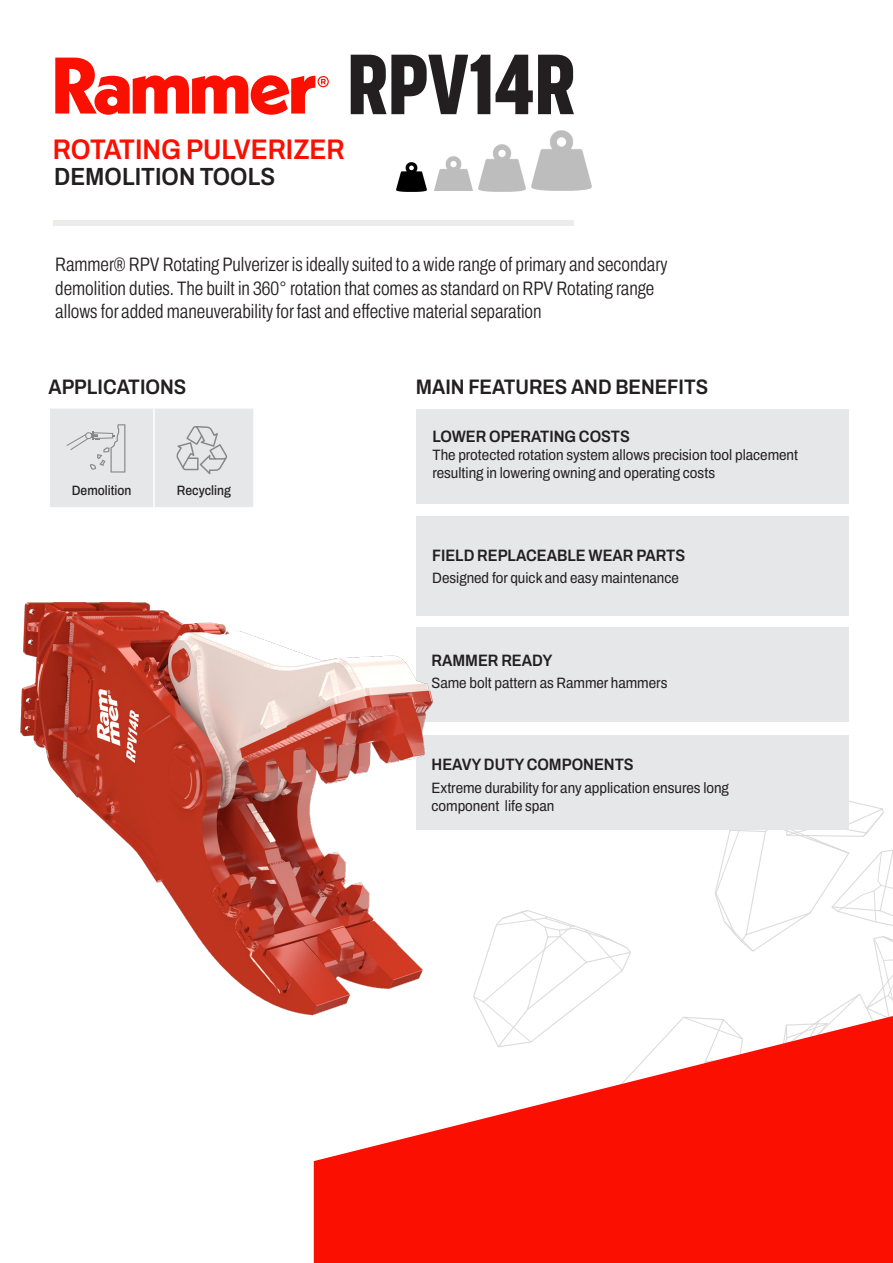
<style>
.page{position:relative;width:893px;height:1263px;background:#fff}
.page>*{position:absolute;margin:0;border:0;box-sizing:border-box;transform-origin:0 0}
.t1{font:88.2px "Surogat Cond Std Sm Bld";letter-spacing:-.01em;color:#231f20}
.t2{font:600 semi-condensed 28.35px "Archivo";color:#fa0f00}
.t3{font:600 semi-condensed 24.9px "Archivo";color:#231f20}
.t4{font:600 semi-condensed 21px "Archivo";color:#231f20}
.t5{font:300 19.5px/23.4px "Archivo Condensed";color:#231f20}
.t6{font:600 semi-condensed 16.5px "Archivo";color:#231f20}
.t7{font:semi-condensed 15px/18px "Archivo";color:#231f20}
.t8{font:500 semi-condensed 13.5px "Archivo";color:#231f20}
</style>
<div class="page">
<svg style="left:472px;top:829px;width:131px;height:187px"></svg>
<svg style="left:603px;top:801px;width:290px;height:215px"></svg>
<svg style="left:314px;top:1016px;width:579px;height:247px;fill:#fa0f00"></svg>
<div style="left:53px;top:220px;width:521px;height:6px;background:#ebebea"></div>
<svg style="left:55px;top:58px;width:274px;height:57px"></svg>
<div style="left:416px;top:735px;width:433px;height:94px;background:#e6e7e9"></div>
<div style="left:416px;top:627px;width:433px;height:95px;background:#e6e7e9"></div>
<div style="left:416px;top:409px;width:433px;height:95px;background:#e6e7e9"></div>
<div style="left:416px;top:516px;width:433px;height:100px;background:#e6e7e9"></div>
<img style="left:397px;top:162px;width:29px;height:30px">
<img style="left:434px;top:156px;width:39px;height:34px">
<img style="left:479px;top:145px;width:46px;height:46px">
<img style="left:532px;top:131px;width:59px;height:60px">
<img style="left:20px;top:602px;width:423px;height:422px">
<svg style="left:50px;top:408px;width:203px;height:99px"></svg>
<p class="t1" style="left:347px;top:29px;width:231px">RPV14R</p>
<p class="t2" style="left:53px;top:128px;width:293px">ROTATING PULVERIZER</p>
<p class="t3" style="left:54px;top:157px;width:222px">DEMOLITION TOOLS</p>
<p class="t5" style="left:55px;top:253px;width:614px">Rammer® RPV Rotating Pulverizer is ideally suited to a wide range of primary and secondary demolition duties. The built in 360° rotation that comes as standard on RPV Rotating range allows for added maneuverability for fast and effective material separation</p>
<p class="t4" style="left:49px;top:371px;width:139px">APPLICATIONS</p>
<p class="t8" style="left:72px;top:480px;width:61px">Demolition</p>
<p class="t8" style="left:177px;top:480px;width:56px">Recycling</p>
<p class="t4" style="left:416px;top:371px;width:294px">MAIN FEATURES AND BENEFITS</p>
<p class="t6" style="left:432px;top:424px;width:199px">LOWER OPERATING COSTS</p>
<p class="t7" style="left:432px;top:446px;width:367px">The protected rotation system allows precision tool placement resulting in lowering owning and operating costs</p>
<p class="t6" style="left:432px;top:543px;width:254px">FIELD REPLACEABLE WEAR PARTS</p>
<p class="t7" style="left:432px;top:569px;width:248px">Designed for quick and easy maintenance</p>
<p class="t6" style="left:432px;top:648px;width:123px">RAMMER READY</p>
<p class="t7" style="left:432px;top:674px;width:237px">Same bolt pattern as Rammer hammers</p>
<p class="t6" style="left:432px;top:752px;width:204px">HEAVY DUTY COMPONENTS</p>
<p class="t7" style="left:432px;top:778px;width:299px">Extreme durability for any application ensures long component life span</p>
</div>
